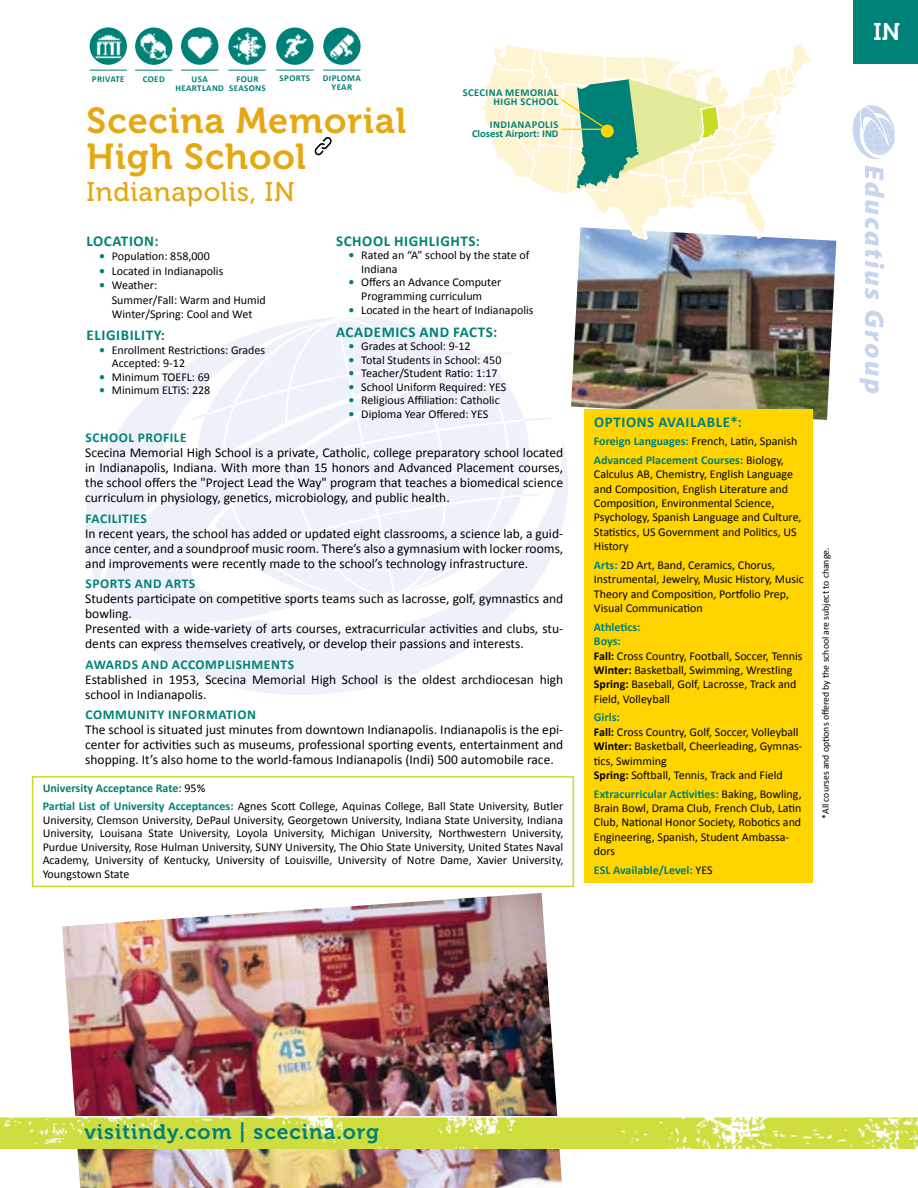
<style>
.page{position:relative;width:918px;height:1188px;background:#fff}
.page>*{position:absolute;margin:0;border:0;box-sizing:border-box;transform-origin:0 0}
.t1{font:36px/36px "Museo 700";letter-spacing:.025em;color:#e5a812}
.t2{font:27px "Museo 500";letter-spacing:.025em;color:#e5a812}
.t3{font:24px "Museo 700";color:#fff}
.t4{font:21px "Museo 700";letter-spacing:.05em;color:#008177}
.t5{font:700 15px "Calibri";letter-spacing:.04em;color:#008177}
.t6{font:13.5px/15px "Calibri";color:#000;text-align:justify}
.t7{font:700 13.5px "Calibri";letter-spacing:.04em;color:#008177}
.t8{font:12px/14.4px "Calibri";color:#000}
.t9{font:700 12px/18.6px "Calibri";color:#008177}
.t10{font:700 10.5px/9px "Calibri";color:#008177;text-align:right}
.t11{font:700 10.5px/9px "Calibri";letter-spacing:.04em;color:#008177;text-align:right}
.t12{font:9.75px "Calibri";color:#000}
.t13{font:700 9px/9px "Calibri";letter-spacing:.04em;color:#008177;text-align:center}
.s1{font-weight:700;color:#008177}
.s2{font-weight:400;color:#000}
.s3{font-weight:700}
</style>
<div class="page">
<svg style="left:852px;top:105px;width:43px;height:288px"></svg>
<svg style="left:85px;top:317px;width:483px;height:378px;fill:#f2f4fa"></svg>
<svg style="left:98px;top:379px;width:339px;height:252px"></svg>
<img style="left:62px;top:893px;width:500px;height:295px">
<img style="left:0;top:1116px;width:918px;height:32px">
<div style="left:854px;top:0;width:64px;height:64px;background:#008177"></div>
<img style="left:571px;top:239px;width:265px;height:181px">
<div style="left:32px;top:776px;width:542px;height:111px;border:2px solid #cbdb2a"></div>
<div style="left:585px;top:409px;width:228px;height:474px;background:#ffd400"></div>
<svg style="left:483px;top:44px;width:331px;height:218px"></svg>
<hr style="left:561px;top:129px;width:45px;height:1px;background:#ffd400">
<div style="left:601px;top:125px;width:13px;height:13px;background:#ffd400;border-radius:50%"></div>
<img style="left:276px;top:27px;width:38px;height:38px;border-radius:19px">
<hr style="left:276px;top:70px;width:38px;height:1px;background:#008177">
<img style="left:323px;top:27px;width:38px;height:38px;border-radius:19px">
<hr style="left:323px;top:70px;width:38px;height:1px;background:#008177">
<img style="left:90px;top:27px;width:37px;height:38px;border-radius:19px">
<hr style="left:90px;top:70px;width:37px;height:1px;background:#008177">
<img style="left:135px;top:27px;width:37px;height:38px;border-radius:19px">
<img style="left:228px;top:27px;width:38px;height:38px;border-radius:19px">
<hr style="left:228px;top:70px;width:38px;height:1px;background:#008177">
<hr style="left:135px;top:70px;width:37px;height:1px;background:#008177">
<img style="left:181px;top:27px;width:37px;height:38px;border-radius:19px">
<hr style="left:181px;top:70px;width:37px;height:1px;background:#008177">
<svg style="left:314px;top:137px;width:18px;height:18px"></svg>
<p class="t13" style="left:92px;top:74px;width:34px">PRIVATE</p>
<p class="t13" style="left:229px;top:74px;width:38px">FOUR<br>SEASONS</p>
<p class="t13" style="left:143px;top:74px;width:23px">COED</p>
<p class="t13" style="left:175px;top:75px;width:50px">USA<br>HEARTLAND</p>
<p class="t13" style="left:280px;top:74px;width:32px">SPORTS</p>
<p class="t13" style="left:323px;top:74px;width:40px">DIPLOMA<br>YEAR</p>
<h1 class="t1" style="left:87px;top:103px;width:321px">Scecina Memorial<br>High School</h1>
<h2 class="t2" style="left:87px;top:177px;width:210px">Indianapolis, IN</h2>
<p class="t11" style="left:463px;top:88px;width:97px">SCECINA MEMORIAL<br>HIGH SCHOOL</p>
<p class="t10" style="left:472px;top:120px;width:88px">INDIANAPOLIS<br>Closest Airport: IND</p>
<p class="t5" style="left:87px;top:231px;width:74px">LOCATION:</p>
<p class="t8" style="left:99px;top:249px;width:112px"><span class="s1">•</span> Population: 858,000</p>
<p class="t8" style="left:99px;top:264px;width:126px"><span class="s1">•</span> Located in Indianapolis</p>
<p class="t8" style="left:112px;top:278px;width:156px;text-indent:-13px"><span class="s1">•</span> Weather:<br>Summer/Fall: Warm and Humid<br>Winter/Spring: Cool and Wet</p>
<p class="t5" style="left:87px;top:326px;width:80px">ELIGIBILITY:</p>
<p class="t8" style="left:112px;top:343px;width:155px;line-height:13.5px;text-indent:-13px"><span class="s1">•</span> Enrollment Restrictions: Grades<br>Accepted: 9-12</p>
<p class="t8" style="left:99px;top:370px;width:112px"><span class="s1">•</span> Minimum TOEFL: 69</p>
<p class="t8" style="left:99px;top:383px;width:113px"><span class="s1">•</span> Minimum ELTiS: 228</p>
<p class="t5" style="left:336px;top:231px;width:146px">SCHOOL HIGHLIGHTS:</p>
<p class="t8" style="left:361px;top:249px;width:170px;line-height:13.5px;text-indent:-13px"><span class="s1">•</span> Rated an “A” school by the state of<br>Indiana</p>
<p class="t8" style="left:349px;top:276px;width:154px;line-height:13.5px;text-align:center"><span class="s1">•</span> Offers an Advance Computer<br>Programming curriculum</p>
<p class="t8" style="left:349px;top:303px;width:187px"><span class="s1">•</span> Located in the heart of Indianapolis</p>
<p class="t5" style="left:336px;top:322px;width:163px">ACADEMICS AND FACTS:</p>
<p class="t8" style="left:349px;top:339px;width:124px"><span class="s1">•</span> Grades at School: 9-12</p>
<p class="t8" style="left:349px;top:352px;width:154px"><span class="s1">•</span> Total Students in School: 450</p>
<p class="t8" style="left:349px;top:366px;width:151px"><span class="s1">•</span> Teacher/Student Ratio: 1:17</p>
<p class="t8" style="left:349px;top:379px;width:159px"><span class="s1">•</span> School Uniform Required: YES</p>
<p class="t8" style="left:349px;top:393px;width:153px"><span class="s1">•</span> Religious Affiliation: Catholic</p>
<p class="t8" style="left:349px;top:406px;width:141px"><span class="s1">•</span> Diploma Year Offered: YES</p>
<p class="t7" style="left:85px;top:429px;width:103px">SCHOOL PROFILE</p>
<p class="t6" style="left:85px;top:445px;width:480px">Scecina Memorial High School is a private, Catholic, college preparatory school located in Indianapolis, Indiana. With more than 15 honors and Advanced Placement courses, the school offers the "Project Lead the Way" program that teaches a biomedical science curriculum in physiology, genetics, microbiology, and public health.</p>
<p class="t7" style="left:85px;top:510px;width:63px">FACILITIES</p>
<p class="t6" style="left:85px;top:526px;width:480px">In recent years, the school has added or updated eight classrooms, a science lab, a guid&shy;ance center, and a soundproof music room. There’s also a gymnasium with locker rooms, and improvements were recently made to the school’s technology infrastructure.</p>
<p class="t7" style="left:85px;top:575px;width:111px">SPORTS AND ARTS</p>
<p class="t6" style="left:85px;top:591px;width:480px;text-align:left">Students participate on competitive sports teams such as lacrosse, golf, gymnastics and bowling.<br>Presented with a wide-variety of arts courses, extracurricular activities and clubs, stu&shy;dents can express themselves creatively, or develop their passions and interests.</p>
<p class="t7" style="left:85px;top:655px;width:210px">AWARDS AND ACCOMPLISHMENTS</p>
<p class="t6" style="left:85px;top:672px;width:480px">Established in 1953, Scecina Memorial High School is the oldest archdiocesan high school in Indianapolis.</p>
<p class="t7" style="left:85px;top:706px;width:172px">COMMUNITY INFORMATION</p>
<p class="t6" style="left:85px;top:722px;width:480px">The school is situated just minutes from downtown Indianapolis. Indianapolis is the epi&shy;center for activities such as museums, professional sporting events, entertainment and shopping. It’s also home to the world-famous Indianapolis (Indi) 500 automobile race.</p>
<p class="t8" style="left:43px;top:780px;width:522px;line-height:17.7px"><span class="s1">University Acceptance Rate:</span> 95%<br><span class="s1">Partial List of University Acceptances:</span> Agnes Scott College, Aquinas College, Ball State University, Butler</p>
<p class="t8" style="left:43px;top:813px;width:522px;line-height:13.5px;text-align:justify">University, Clemson University, DePaul University, Georgetown University, Indiana State University, Indiana University, Louisana State University, Loyola University, Michigan University, Northwestern University, Purdue University, Rose Hulman University, SUNY University, The Ohio State University, United States Naval Academy, University of Kentucky, University of Louisville, University of Notre Dame, Xavier University, Youngstown State</p>
<p class="t5" style="left:594px;top:412px;width:149px">OPTIONS AVAILABLE*:</p>
<p class="t9" style="left:594px;top:432px;width:205px">Foreign Languages: <span class="s2">French, Latin, Spanish<br></span>Advanced Placement Courses: <span class="s2">Biology,</span></p>
<p class="t8" style="left:594px;top:467px;width:209px">Calculus AB, Chemistry, English Language and Composition, English Literature and Composition, Environmental Science, Psychology, Spanish Language and Culture, Statistics, US Government and Politics, US History</p>
<p class="t8" style="left:594px;top:558px;width:212px"><span class="s1">Arts:</span> 2D Art, Band, Ceramics, Chorus, Instrumental, Jewelry, Music History, Music Theory and Composition, Portfolio Prep, Visual Communication</p>
<p class="t8" style="left:594px;top:620px;width:210px"><span class="s1">Athletics:<br>Boys:<br></span><span class="s3">Fall:</span> Cross Country, Football, Soccer, Tennis<br><span class="s3">Winter:</span> Basketball, Swimming, Wrestling<br><span class="s3">Spring:</span> Baseball, Golf, Lacrosse, Track and<br>Field, Volleyball</p>
<p class="t8" style="left:594px;top:710px;width:210px"><span class="s1">Girls:<br></span><span class="s3">Fall:</span> Cross Country, Golf, Soccer, Volleyball<br><span class="s3">Winter:</span> Basketball, Cheerleading, Gymnas&shy;tics, Swimming<br><span class="s3">Spring:</span> Softball, Tennis, Track and Field</p>
<p class="t8" style="left:594px;top:787px;width:209px"><span class="s1">Extracurricular Activities:</span> Baking, Bowling, Brain Bowl, Drama Club, French Club, Latin Club, National Honor Society, Robotics and Engineering, Spanish, Student Ambassa&shy;dors</p>
<p class="t9" style="left:594px;top:861px;width:120px">ESL Available/Level: <span class="s2">YES</span></p>
<p class="t12" style="left:820px;top:819px;width:273px;rotate:-90deg">*All courses and options offered by the school are subject to change.</p>
<h3 class="t3" style="left:873px;top:18px;width:28px">IN</h3>
<h3 class="t4" style="left:84px;top:1120px;width:296px">visitindy.com | scecina.org</h3>
</div>
